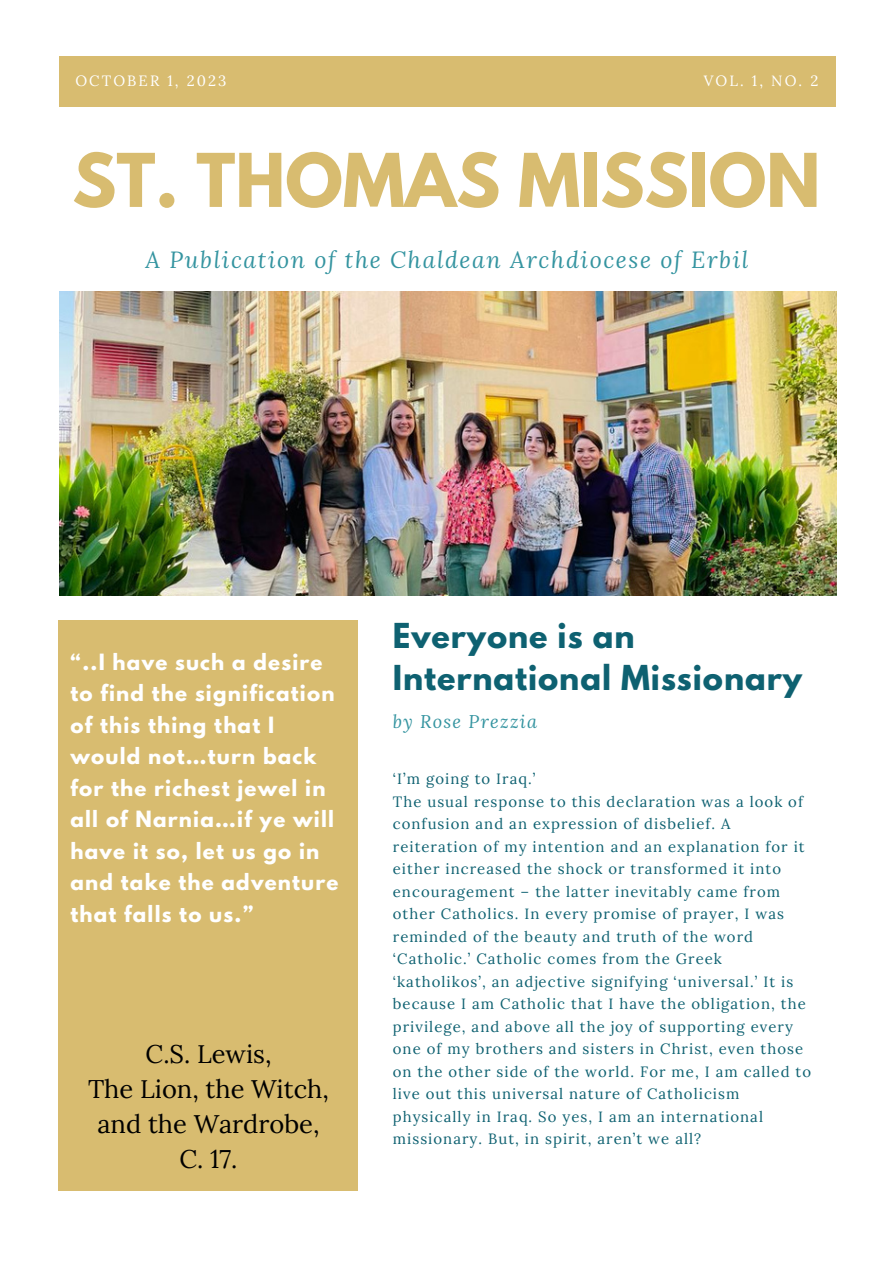
<style>
.page{position:relative;width:893px;height:1264px;background:#fff}
.page>*{position:absolute;margin:0;border:0;box-sizing:border-box;transform-origin:0 0}
.t1{font:700 65.55px "League Spartan";color:#d8bc70}
.t2{font:700 30.45px/41.7px "League Spartan";letter-spacing:.03em;color:#0e6171}
.t3{font:25.5px/34.8px "Lora";color:#000;text-align:center}
.t4{font:italic 23.1px "Lora";letter-spacing:.07em;color:#3494a0}
.t5{font:700 19.8px/31.5px "League Spartan";letter-spacing:.06em;color:#fff}
.t6{font:italic 18.15px "Lora";letter-spacing:.07em;color:#3494a0}
.t7{font:14.85px/22.5px "Lora";letter-spacing:.07em;color:#0e6171}
.t8{font:14.85px "Lora";letter-spacing:.14em;color:#fff}
</style>
<div class="page">
<div style="left:59px;top:56px;width:776px;height:51px;background:#d8bc70"></div>
<div style="left:59px;top:620px;width:299px;height:570px;background:#d8bc70"></div>
<img style="left:60px;top:291px;width:776px;height:304px">
<p class="t8" style="left:75px;top:71px;width:153px">OCTOBER 1, 2023</p>
<h6 class="t8" style="left:703px;top:71px;width:116px">VOL. 1, NO. 2</h6>
<h1 class="t1" style="left:72px;top:148px;width:749px">ST. THOMAS MISSION</h1>
<h3 class="t4" style="left:145px;top:244px;width:604px">A Publication of the Chaldean Archdiocese of Erbil</h3>
<h6 class="t5" style="left:70px;top:648px;width:269px">“..I have such a desire to find the signification of this thing that I would not…turn back for the richest jewel in all of Narnia…if ye will have it so, let us go in and take the adventure that falls to us.”</h6>
<h5 class="t3" style="left:88px;top:1036px;width:242px">C.S. Lewis,<br>The Lion, the Witch, and the Wardrobe,<br>C. 17.</h5>
<h3 class="t2" style="left:393px;top:619px;width:411px">Everyone is an<br>International Missionary</h3>
<h2 class="t6" style="left:393px;top:709px;width:146px">by Rose Prezzia</h2>
<p class="t7" style="left:393px;top:767px;width:144px">‘I’m going to Iraq.’</p>
<h4 class="t7" style="left:393px;top:789px;width:420px">The usual response to this declaration was a look of confusion and an expression of disbelief. A reiteration of my intention and an explanation for it either increased the shock or transformed it into encouragement – the latter inevitably came from other Catholics. In every promise of prayer, I was reminded of the beauty and truth of the word ‘Catholic.’ Catholic comes from the Greek ‘katholikos’, an adjective signifying ‘universal.’ It is because I am Catholic that I have the obligation, the privilege, and above all the joy of supporting every one of my brothers and sisters in Christ, even those on the other side of the world. For me, I am called to live out this universal nature of Catholicism physically in Iraq. So yes, I am an international missionary. But, in spirit, aren’t we all?</h4>
</div>
